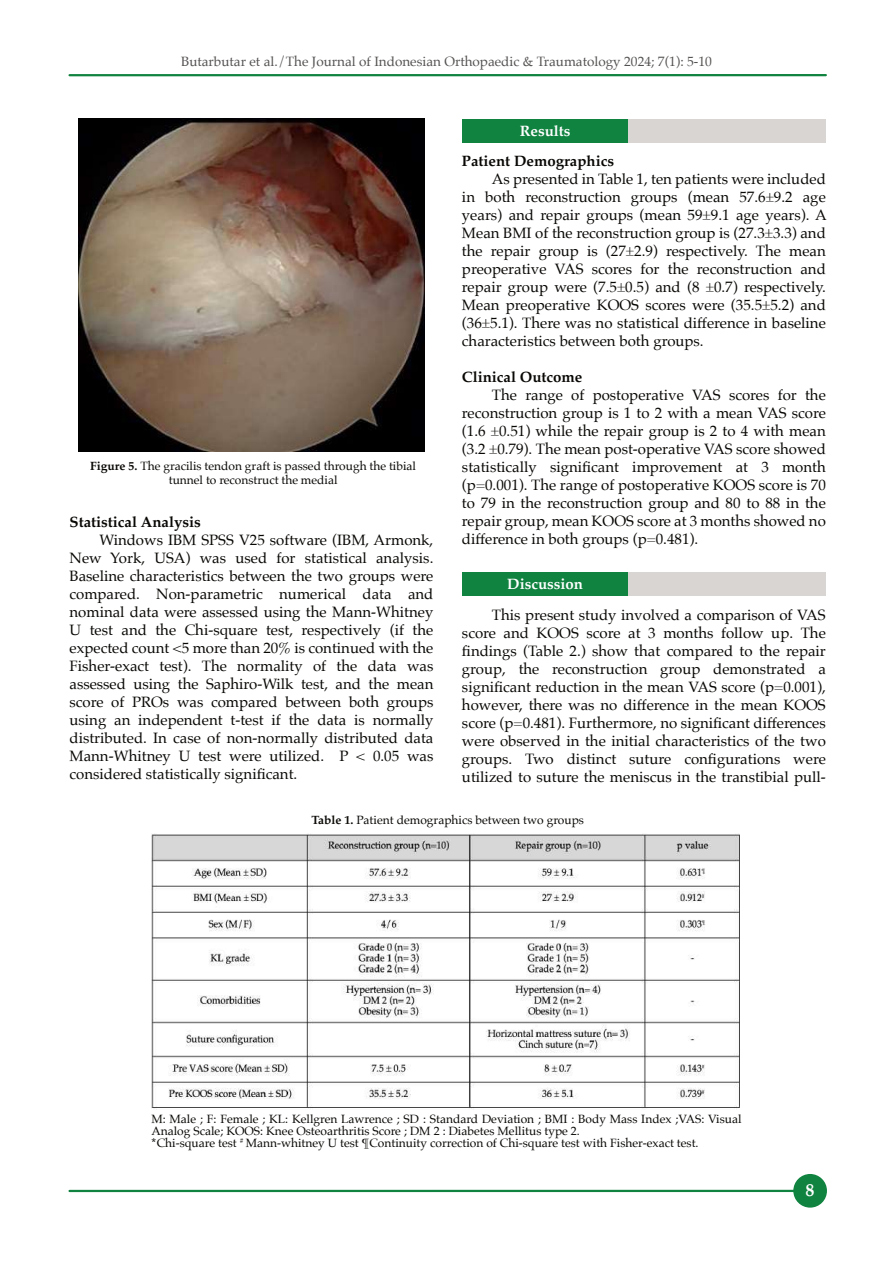
<style>
.page{position:relative;width:893px;height:1263px;background:#fff}
.page>*{position:absolute;margin:0;border:0;box-sizing:border-box;transform-origin:0 0}
.t1{font:700 18px "Palatino";color:#fff}
.t2{font:15px/18px "Palatino";color:#080704;text-align:justify}
.t3{font:700 15px "Palatino";color:#080704}
.t4{font:700 15px "Palatino";color:#fff}
.t5{font:13.5px "Palatino";color:#545251}
.t6{font:12px/12px "Palatino";color:#080704;text-align:center}
.s1{font-weight:700}
</style>
<div class="page">
<hr style="left:70px;top:1190px;width:726px;height:2px;background:#108340">
<hr style="left:70px;top:74px;width:756px;height:2px;background:#108340">
<div style="left:793px;top:1174px;width:34px;height:33px;background:#108340;border:2px solid #108340;border-radius:50%"></div>
<div style="left:462px;top:119px;width:364px;height:24px;background:#d8d5d3"></div>
<div style="left:462px;top:119px;width:166px;height:24px;background:#108340"></div>
<img style="left:79px;top:119px;width:345px;height:332px">
<div style="left:462px;top:572px;width:364px;height:24px;background:#d8d5d3"></div>
<div style="left:462px;top:572px;width:166px;height:24px;background:#108340"></div>
<img style="left:151px;top:833px;width:589px;height:276px">
<p class="t5" style="left:181px;top:55px;width:532px">Butarbutar et al./The Journal of Indonesian Orthopaedic &amp; Traumatology 2024; 7(1): 5-10</p>
<p class="t6" style="left:90px;top:460px;width:327px;line-height:13.5px"><span class="s1">Figure 5.</span> The gracilis tendon graft is passed through the tibial tunnel to reconstruct the medial</p>
<p class="t3" style="left:70px;top:515px;width:133px">Statistical Analysis</p>
<p class="t2" style="left:70px;top:532px;width:365px;text-indent:30px">Windows IBM SPSS V25 software (IBM, Armonk, New York, USA) was used for statistical analysis.<br>Baseline characteristics between the two groups were compared. Non-parametric numerical data and nominal data were assessed using the Mann-Whitney U test and the Chi-square test, respectively (if the expected count &lt;5 more than 20% is continued with the Fisher-exact test). The normality of the data was assessed using the Saphiro-Wilk test, and the mean score of PROs was compared between both groups using an independent t-test if the data is normally distributed. In case of non-normally distributed data Mann-Whitney U test were utilized. P &lt; 0.05 was considered statistically significant.</p>
<p class="t4" style="left:520px;top:123px;width:52px">Results</p>
<p class="t3" style="left:462px;top:153px;width:154px">Patient Demographics</p>
<p class="t2" style="left:462px;top:171px;width:366px;text-indent:30px">As presented in Table 1, ten patients were included in both reconstruction groups (mean 57.6±9.2 age years) and repair groups (mean 59±9.1 age years). A Mean BMI of the reconstruction group is (27.3±3.3) and the repair group is (27±2.9) respectively. The mean preoperative VAS scores for the reconstruction and repair group were (7.5±0.5) and (8 ±0.7) respectively.<br>Mean preoperative KOOS scores were (35.5±5.2) and (36±5.1). There was no statistical difference in baseline characteristics between both groups.</p>
<p class="t3" style="left:462px;top:369px;width:122px">Clinical Outcome</p>
<p class="t2" style="left:462px;top:387px;width:365px;text-indent:30px">The range of postoperative VAS scores for the reconstruction group is 1 to 2 with a mean VAS score (1.6 ±0.51) while the repair group is 2 to 4 with mean (3.2 ±0.79). The mean post-operative VAS score showed statistically significant improvement at 3 month (p=0.001). The range of postoperative KOOS score is 70 to 79 in the reconstruction group and 80 to 88 in the repair group, mean KOOS score at 3 months showed no difference in both groups (p=0.481).</p>
<p class="t4" style="left:507px;top:576px;width:77px">Discussion</p>
<p class="t2" style="left:462px;top:607px;width:365px;text-indent:30px">This present study involved a comparison of VAS score and KOOS score at 3 months follow up. The findings (Table 2.) show that compared to the repair group, the reconstruction group demonstrated a significant reduction in the mean VAS score (p=0.001), however, there was no difference in the mean KOOS score (p=0.481). Furthermore, no significant differences were observed in the initial characteristics of the two groups. Two distinct suture configurations were utilized to suture the meniscus in the transtibial pull-</p>
<p class="t6" style="left:311px;top:814px;width:274px"><span class="s1">Table 1.</span> Patient demographics between two groups</p>
<p class="t6" style="left:151px;top:1114px;width:592px;text-align:left">M: Male ; F: Female ; KL: Kellgren Lawrence ; SD : Standard Deviation ; BMI : Body Mass Index ;VAS: Visual<br>Analog Scale; KOOS: Knee Osteoarthritis Score ; DM 2 : Diabetes Mellitus type 2.<br><span class="s1">*</span>Chi-square test <sup>#</sup> Mann-whitney U test ¶Continuity correction of Chi-square test with Fisher-exact test.</p>
<p class="t1" style="left:806px;top:1182px;width:10px">8</p>
</div>
